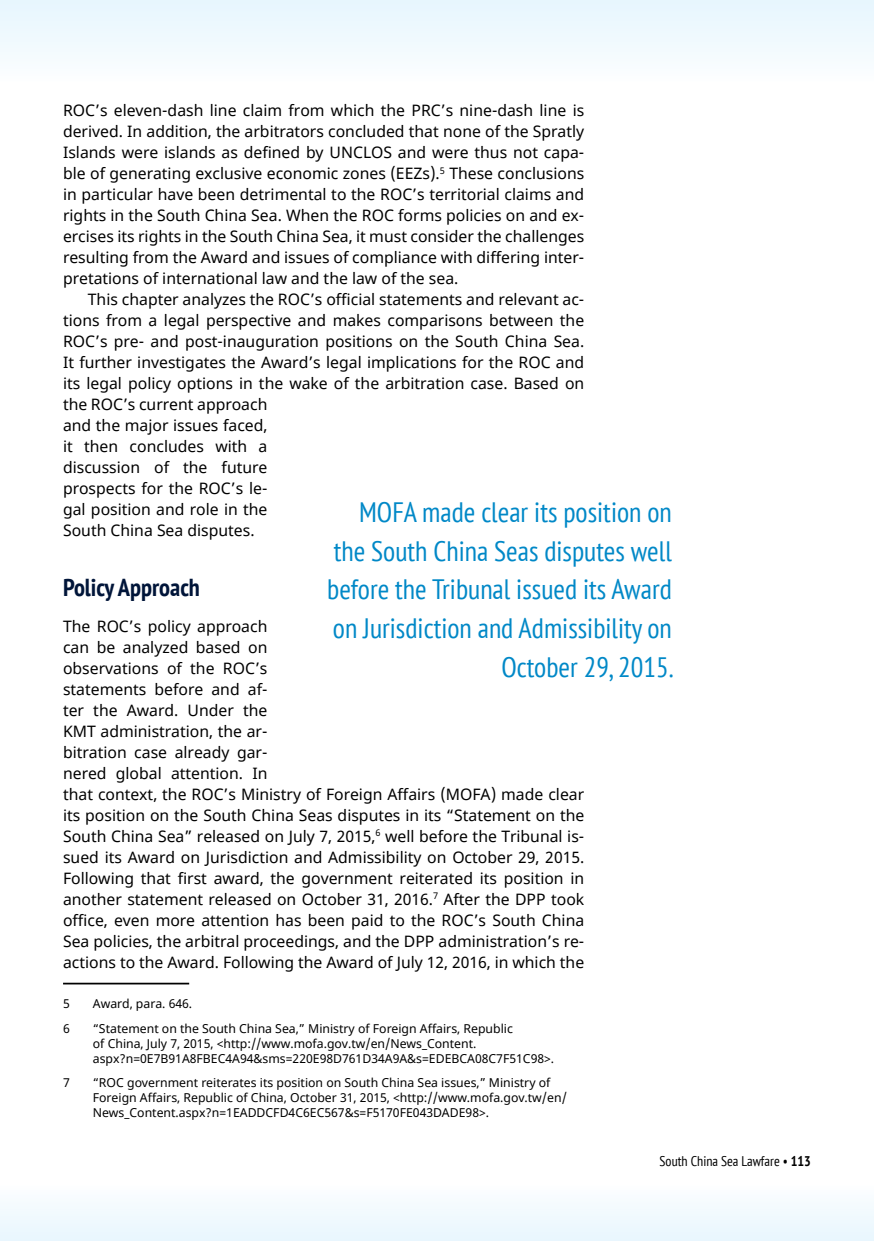
<style>
.page{position:relative;width:874px;height:1241px;background:#fff}
.page>*{position:absolute;margin:0;border:0;box-sizing:border-box;transform-origin:0 0}
.Quote_Right{font:condensed 28px/38.5px "PT Sans";color:#0088c7;text-align:right}
.Text_Heading_1{font:700 condensed 24.5px "PT Sans";color:#001539}
.Text_Body__P1{font:15.75px/21px "Noto Sans";color:#000;text-align:justify}
.Text_Body__P2{font:15.75px/21px "Noto Sans";color:#000}
.t1{font:condensed 14px "PT Sans";color:#000}
.Footnote{font:12.25px/14.7px "Noto Sans";color:#000}
.s1{font-weight:700}
</style>
<div class="page">
<div style="left:0;top:0;width:873px;height:82px;background:#f0f9fe"></div>
<div style="left:0;top:1184px;width:873px;height:56px;background:#f2fafe"></div>
<hr style="left:63px;top:982px;width:126px;height:2px;background:#000">
<p class="Text_Body__P1" style="left:63px;top:100px;width:522px">ROC’s eleven-dash line claim from which the PRC’s nine-dash line is derived. In addition, the arbitrators concluded that none of the Spratly Islands were islands as defined by UNCLOS and were thus not capa&shy;ble of generating exclusive economic zones (EEZs).<sup>5</sup> These conclusions in particular have been detrimental to the ROC’s territorial claims and rights in the South China Sea. When the ROC forms policies on and ex&shy;ercises its rights in the South China Sea, it must consider the challenges resulting from the Award and issues of compliance with differing inter&shy;pretations of international law and the law of the sea.</p>
<p class="Text_Body__P2" style="left:63px;top:289px;width:522px;text-indent:25px">This chapter analyzes the ROC’s official statements and relevant ac&shy;tions from a legal perspective and makes comparisons between the ROC’s pre- and post-inauguration positions on the South China Sea.<br>It further investigates the Award’s legal implications for the ROC and its legal policy options in the wake of the arbitration case. Based on the ROC’s current approach<br>and the major issues faced,<br>it then concludes with a<br>discussion of the future<br>prospects for the ROC’s le-<br>gal position and role in the<br>South China Sea disputes.</p>
<p class="Text_Heading_1" style="left:63px;top:570px;width:138px">Policy Approach</p>
<p class="Text_Body__P1" style="left:63px;top:615px;width:522px;text-align:left">The ROC’s policy approach<br>can be analyzed based on<br>observations of the ROC’s<br>statements before and af-<br>ter the Award. Under the<br>KMT administration, the ar-<br>bitration case already gar-<br>nered global attention. In<br>that context, the ROC’s Ministry of Foreign Affairs (MOFA) made clear its position on the South China Seas disputes in its “Statement on the South China Sea” released on July 7, 2015,<sup>6</sup> well before the Tribunal is&shy;sued its Award on Jurisdiction and Admissibility on October 29, 2015.<br>Following that first award, the government reiterated its position in another statement released on October 31, 2016.<sup>7</sup> After the DPP took office, even more attention has been paid to the ROC’s South China Sea policies, the arbitral proceedings, and the DPP administration’s re&shy;actions to the Award. Following the Award of July 12, 2016, in which the</p>
<p class="Footnote" style="left:63px;top:996px;width:8px">5</p>
<p class="Footnote" style="left:93px;top:996px;width:101px">Award, para. 646.</p>
<p class="Footnote" style="left:63px;top:1021px;width:8px">6</p>
<p class="Footnote" style="left:93px;top:1021px;width:462px">“Statement on the South China Sea,” Ministry of Foreign Affairs, Republic<br>of China, July 7, 2015, &lt;http://www.mofa.gov.tw/en/News_Content. aspx?n=0E7B91A8FBEC4A94&amp;sms=220E98D761D34A9A&amp;s=EDEBCA08C7F51C98&gt;.</p>
<p class="Footnote" style="left:63px;top:1075px;width:8px">7</p>
<p class="Footnote" style="left:93px;top:1075px;width:475px">“ROC government reiterates its position on South China Sea issues,” Ministry of<br>Foreign Affairs, Republic of China, October 31, 2015, &lt;http://www.mofa.gov.tw/en/<br>News_Content.aspx?n=1EADDCFD4C6EC567&amp;s=F5170FE043DADE98&gt;.</p>
<p class="Quote_Right" style="left:327px;top:492px;width:348px">MOFA made clear its position on the South China Seas disputes well before the Tribunal issued its Award on Jurisdiction and Admissibility on<br>October 29, 2015.</p>
<p class="t1" style="left:659px;top:1151px;width:153px">South China Sea Lawfare • <span class="s1">113</span></p>
</div>
